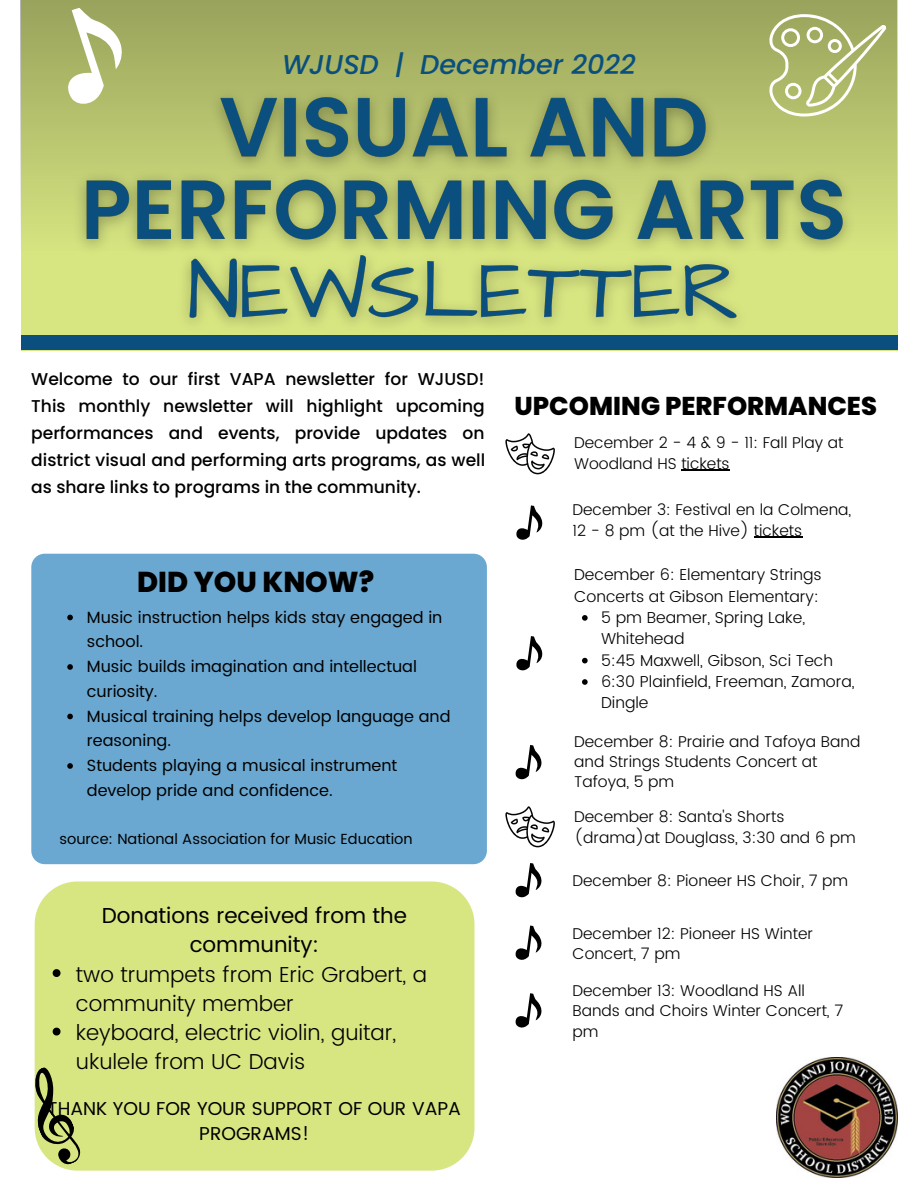
<style>
.page{position:relative;width:918px;height:1188px;background:#fff}
.page>*{position:absolute;margin:0;border:0;box-sizing:border-box;transform-origin:0 0}
.t1{font:800 28.8px "Poppins";color:#000}
.t2{font:italic 500 27.15px "Poppins";color:#0a4f7d}
.t3{font:800 25.8px "Poppins";color:#000}
.t4{font:300 21.6px/29.2px "Poppins";color:#000}
.t5{font:21.6px/29.2px "Poppins";color:#000;text-align:center}
.t6{font:18.6px/24.8px "Poppins";color:#000;text-align:center}
.t7{font:500 17.1px/27px "Poppins";color:#000;text-align:justify}
.t8{font:16.2px/24.8px "Poppins";color:#000}
.t9{font:300 15.9px/21.3px "Poppins";color:#000}
.t10{font:300 15.6px/20.2px "Poppins";color:#000}
.t11{font:14.7px "Poppins";color:#000}
</style>
<div class="page">
<div style="left:31px;top:554px;width:456px;height:310px;background:#6aa8d1;border-radius:13px"></div>
<div style="left:21px;top:0;width:876px;height:251px;background:linear-gradient(to bottom,#98a25c,#d6e481)"></div>
<div style="left:21px;top:335px;width:876px;height:15px;background:#0a4f7d"></div>
<svg style="left:35px;top:0;width:114px;height:117px"></svg>
<svg style="left:768px;top:14px;width:118px;height:103px"></svg>
<svg style="left:516px;top:505px;width:27px;height:35px"></svg>
<svg style="left:516px;top:636px;width:27px;height:35px"></svg>
<svg style="left:515px;top:745px;width:27px;height:35px"></svg>
<svg style="left:515px;top:926px;width:27px;height:34px"></svg>
<svg style="left:515px;top:993px;width:27px;height:35px"></svg>
<svg style="left:505px;top:806px;width:50px;height:41px"></svg>
<svg style="left:515px;top:863px;width:27px;height:35px"></svg>
<img style="left:777px;top:1057px;width:120px;height:121px">
<svg style="left:67px;top:615px;width:6px;height:5px"></svg>
<svg style="left:67px;top:664px;width:6px;height:6px"></svg>
<svg style="left:67px;top:714px;width:6px;height:5px"></svg>
<svg style="left:67px;top:763px;width:6px;height:6px"></svg>
<svg style="left:582px;top:615px;width:6px;height:6px"></svg>
<svg style="left:582px;top:658px;width:6px;height:5px"></svg>
<svg style="left:582px;top:679px;width:6px;height:6px"></svg>
<hr style="left:754px;top:537px;width:48px;height:1px;background:#000">
<img style="left:60px;top:51px;width:808px;height:300px">
<div style="left:35px;top:882px;width:440px;height:289px;background:#d8e682"></div>
<svg style="left:53px;top:969px;width:8px;height:8px"></svg>
<svg style="left:53px;top:1028px;width:8px;height:8px"></svg>
<svg style="left:34px;top:1065px;width:53px;height:105px"></svg>
<svg style="left:505px;top:433px;width:50px;height:41px"></svg>
<hr style="left:681px;top:470px;width:49px;height:1px;background:#000">
<h2 class="t2" style="left:282px;top:46px;width:355px">WJUSD | December 2022</h2>
<p class="t7" style="left:31px;top:366px;width:456px">Welcome to our first VAPA newsletter for WJUSD!<br>This monthly newsletter will highlight upcoming performances and events, provide updates on district visual and performing arts programs, as well as share links to programs in the community.</p>
<h1 class="t1" style="left:137px;top:562px;width:239px">DID YOU KNOW?</h1>
<p class="t8" style="left:87px;top:605px;width:365px">Music instruction helps kids stay engaged in school.<br>Music builds imagination and intellectual curiosity.<br>Musical training helps develop language and reasoning.<br>Students playing a musical instrument develop pride and confidence.</p>
<p class="t11" style="left:59px;top:830px;width:355px">source: National Association for Music Education</p>
<h3 class="t5" style="left:102px;top:901px;width:307px">Donations received from the community:</h3>
<h3 class="t4" style="left:76px;top:959px;width:353px">two trumpets from Eric Grabert, a community member<br>keyboard, electric violin, guitar, ukulele from UC Davis</h3>
<p class="t6" style="left:48px;top:1097px;width:415px">THANK YOU FOR YOUR SUPPORT OF OUR VAPA<br>PROGRAMS!</p>
<h3 class="t3" style="left:515px;top:388px;width:364px">UPCOMING PERFORMANCES</h3>
<p class="t10" style="left:574px;top:433px;width:271px">December 2 - 4 &amp; 9 - 11: Fall Play at<br>Woodland HS tickets</p>
<p class="t10" style="left:572px;top:500px;width:280px">December 3: Festival en la Colmena,<br>12 - 8 pm (at the Hive) tickets</p>
<p class="t9" style="left:574px;top:564px;width:249px">December 6: Elementary Strings<br>Concerts at Gibson Elementary:</p>
<p class="t9" style="left:601px;top:607px;width:255px">5 pm Beamer, Spring Lake,<br>Whitehead<br>5:45 Maxwell, Gibson, Sci Tech<br>6:30 Plainfield, Freeman, Zamora,<br>Dingle</p>
<p class="t10" style="left:574px;top:731px;width:288px">December 8: Prairie and Tafoya Band and Strings Students Concert at<br>Tafoya, 5 pm</p>
<p class="t10" style="left:574px;top:806px;width:283px;line-height:21.1px">December 8: Santa's Shorts (drama)at Douglass, 3:30 and 6 pm</p>
<p class="t10" style="left:572px;top:870px;width:277px">December 8: Pioneer HS Choir, 7 pm</p>
<p class="t10" style="left:572px;top:923px;width:242px">December 12: Pioneer HS Winter<br>Concert, 7 pm</p>
<p class="t10" style="left:572px;top:980px;width:272px">December 13: Woodland HS All<br>Bands and Choirs Winter Concert, 7 pm</p>
</div>
